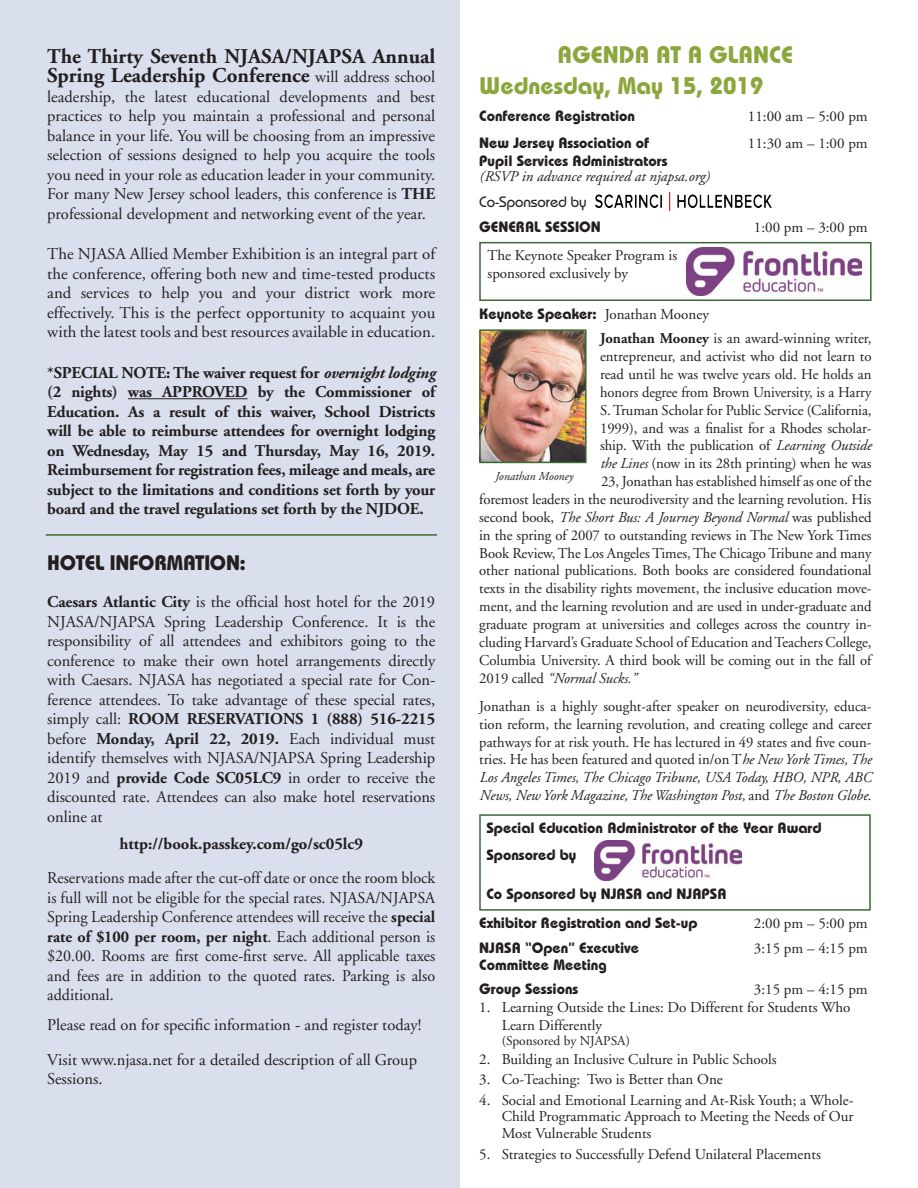
<style>
.page{position:relative;width:918px;height:1188px;background:#fff}
.page>*{position:absolute;margin:0;border:0;box-sizing:border-box;transform-origin:0 0}
.t1{font:700 24px/31.5px "Bauhaus";color:#8ba63c}
.t2{font:700 21px/19.5px "Adobe Garamond";color:#231f20}
.t3{font:700 21px "Bauhaus";letter-spacing:-.01em;color:#231f20}
.t4{font:16.5px/19.5px "Adobe Garamond";color:#231f20;text-align:justify}
.t5{font:700 16.5px/19.5px "Adobe Garamond";letter-spacing:-.01em;color:#231f20;text-align:justify}
.t6{font:15px/17.9px "Adobe Garamond";letter-spacing:-.005em;color:#231f20;text-align:justify}
.t7{font:700 15px/24px "Bauhaus";color:#231f20}
.t8{font:italic 15px "Adobe Garamond";letter-spacing:-.005em;color:#231f20}
.t9{font:500 15px "Bauhaus";color:#231f20}
.t10{font:13.5px "Adobe Garamond";color:#231f20}
.t11{font:italic 12px "Adobe Garamond";color:#231f20}
.s1{font-weight:400;font-size:16.5px}
.s2{font-weight:700}
.s3{font-style:italic}
.s4{font-family:"Adobe Garamond";font-weight:400}
.s5{font-style:normal}
</style>
<div class="page">
<div style="left:0;top:0;width:460px;height:1188px;background:#dadfed"></div>
<hr style="left:128px;top:398px;width:120px;height:1px;background:#231f20">
<hr style="left:46px;top:534px;width:391px;height:2px;background:#396a33">
<img style="left:481px;top:331px;width:104px;height:130px">
<div style="left:479px;top:329px;width:108px;height:134px;border:1px solid #396a33"></div>
<div style="left:479px;top:814px;width:392px;height:97px;border:2px solid #396a33"></div>
<img style="left:594px;top:841px;width:147px;height:39px">
<div style="left:479px;top:242px;width:393px;height:59px;border:2px solid #396a33"></div>
<img style="left:687px;top:248px;width:175px;height:47px">
<img style="left:595px;top:192px;width:176px;height:19px">
<h2 class="t2" style="left:47px;top:47px;width:390px">The Thirty Seventh NJASA/NJAPSA Annual<br>Spring Leadership Conference <span class="s1">will address school</span></h2>
<p class="t4" style="left:47px;top:87px;width:389px">leadership, the latest educational developments and best practices to help you maintain a professional and personal balance in your life. You will be choosing from an impressive selection of sessions designed to help you acquire the tools you need in your role as education leader in your community.<br>For many New Jersey school leaders, this conference is <span class="s2">THE </span>professional development and networking event of the year.</p>
<p class="t4" style="left:47px;top:245px;width:390px">The NJASA Allied Member Exhibition is an integral part of the conference, offering both new and time-tested products and services to help you and your district work more effectively. This is the perfect opportunity to acquaint you with the latest tools and best resources available in education.</p>
<p class="t5" style="left:47px;top:363px;width:390px">*SPECIAL NOTE: The waiver request for <span class="s3">overnight lodging </span>(2 nights) was APPROVED by the Commissioner of Education. As a result of this waiver, School Districts will be able to reimburse attendees for overnight lodging on Wednesday, May 15 and Thursday, May 16, 2019.<br>Reimbursement for registration fees, mileage and meals, are subject to the limitations and conditions set forth by your board and the travel regulations set forth by the NJDOE.</p>
<h2 class="t3" style="left:47px;top:549px;width:200px">HOTEL INFORMATION:</h2>
<p class="t4" style="left:47px;top:593px;width:390px"><span class="s2">Caesars Atlantic City</span> is the official host hotel for the 2019<br>NJASA/NJAPSA Spring Leadership Conference. It is the responsibility of all attendees and exhibitors going to the conference to make their own hotel arrangements directly with Caesars. NJASA has negotiated a special rate for Con&shy;ference attendees. To take advantage of these special rates, simply call: <span class="s2">ROOM RESERVATIONS 1 (888) 516-2215 </span>before <span class="s2">Monday, April 22, 2019.</span> Each individual must identify themselves with NJASA/NJAPSA Spring Leadership 2019 and <span class="s2">provide Code SC05LC9</span> in order to receive the discounted rate. Attendees can also make hotel reservations online at</p>
<p class="t5" style="left:119px;top:834px;width:245px">http://book.passkey.com/go/sc05lc9</p>
<p class="t4" style="left:47px;top:869px;width:390px">Reservations made after the cut-off date or once the room block is full will not be eligible for the special rates. NJASA/NJAPSA Spring Leadership Conference attendees will receive the <span class="s2">special rate of $100 per room, per night</span>. Each additional person is $20.00. Rooms are first come-first serve. All applicable taxes and fees are in addition to the quoted rates. Parking is also additional.</p>
<p class="t4" style="left:47px;top:1008px;width:376px;line-height:34.5px">Please read on for specific information - and register today!<br>Visit www.njasa.net for a detailed description of all Group</p>
<p class="t4" style="left:47px;top:1070px;width:57px">Sessions.</p>
<h1 class="t1" style="left:479px;top:38px;width:315px;text-indent:78px">AGENDA AT A GLANCE<br>Wednesday, May 15, 2019</h1>
<p class="t7" style="left:479px;top:104px;width:157px">Conference Registration</p>
<p class="t6" style="left:748px;top:108px;width:121px">11:00 am – 5:00 pm</p>
<p class="t7" style="left:479px;top:131px;width:172px">New Jersey Association of</p>
<p class="t6" style="left:748px;top:135px;width:121px">11:30 am – 1:00 pm</p>
<p class="t7" style="left:479px;top:149px;width:190px">Pupil Services Administrators</p>
<p class="t8" style="left:479px;top:169px;width:232px">(RSVP in advance required at njapsa.org)</p>
<p class="t9" style="left:479px;top:193px;width:109px">Co-Sponsored by</p>
<p class="t7" style="left:479px;top:215px;width:123px">GENERAL SESSION</p>
<p class="t6" style="left:754px;top:219px;width:115px">1:00 pm – 3:00 pm</p>
<p class="t6" style="left:488px;top:247px;width:191px">The Keynote Speaker Program is sponsored exclusively by</p>
<p class="t7" style="left:479px;top:302px;width:231px">Keynote Speaker: <span class="s4">Jonathan Mooney</span></p>
<p class="t6" style="left:600px;top:330px;width:273px"><span class="s2">Jonathan Mooney</span> is an award-winning writer,</p>
<p class="t6" style="left:600px;top:348px;width:273px">entrepreneur, and activist who did not learn to</p>
<p class="t6" style="left:600px;top:366px;width:273px">read until he was twelve years old. He holds an</p>
<p class="t6" style="left:600px;top:384px;width:273px">honors degree from Brown University, is a Harry</p>
<p class="t6" style="left:600px;top:401px;width:273px">S. Truman Scholar for Public Service (California,</p>
<p class="t6" style="left:600px;top:419px;width:273px">1999), and was a finalist for a Rhodes scholar-</p>
<p class="t6" style="left:600px;top:437px;width:273px">ship. With the publication of <span class="s3">Learning Outside</span></p>
<p class="t6" style="left:600px;top:455px;width:273px"><span class="s3">the Lines</span> (now in its 28th printing) when he was</p>
<p class="t6" style="left:601px;top:473px;width:272px">23, Jonathan has established himself as one of the</p>
<p class="t6" style="left:479px;top:491px;width:394px">foremost leaders in the neurodiversity and the learning revolution. His</p>
<p class="t8" style="left:479px;top:509px;width:394px"><span class="s5">second book,</span> The Short Bus: A Journey Beyond Normal <span class="s5">was published</span></p>
<p class="t6" style="left:479px;top:526px;width:394px">in the spring of 2007 to outstanding reviews in The New York Times</p>
<p class="t6" style="left:479px;top:544px;width:394px">Book Review, The Los Angeles Times, The Chicago Tribune and many</p>
<p class="t6" style="left:479px;top:562px;width:394px">other national publications. Both books are considered foundational</p>
<p class="t6" style="left:479px;top:580px;width:394px">texts in the disability rights movement, the inclusive education move-</p>
<p class="t6" style="left:479px;top:598px;width:394px">ment, and the learning revolution and are used in under-graduate and</p>
<p class="t6" style="left:479px;top:616px;width:394px">graduate program at universities and colleges across the country in-</p>
<p class="t6" style="left:479px;top:634px;width:394px">cluding Harvard’s Graduate School of Education and Teachers College,</p>
<p class="t6" style="left:479px;top:651px;width:394px">Columbia University. A third book will be coming out in the fall of</p>
<p class="t8" style="left:479px;top:670px;width:159px"><span class="s5">2019 called</span> “Normal Sucks.”</p>
<p class="t6" style="left:479px;top:698px;width:394px">Jonathan is a highly sought-after speaker on neurodiversity, educa&shy;tion reform, the learning revolution, and creating college and career pathways for at risk youth. He has lectured in 49 states and five coun&shy;tries. He has been featured and quoted in/on T<span class="s3">he New York Times, The Los Angeles Times, The Chicago Tribune, USA Today, HBO, NPR, ABC News, New York Magazine, The Washington Post,</span> and <span class="s3">The Boston Globe</span>.</p>
<p class="t11" style="left:495px;top:469px;width:79px">Jonathan Mooney</p>
<p class="t7" style="left:486px;top:814px;width:337px;line-height:27px">Special Education Administrator of the Year Award<br>Sponsored by</p>
<p class="t7" style="left:486px;top:881px;width:242px">Co Sponsored by NJASA and NJAPSA</p>
<p class="t7" style="left:479px;top:910px;width:220px">Exhibitor Registration and Set-up</p>
<p class="t6" style="left:754px;top:914px;width:115px">2:00 pm – 5:00 pm</p>
<p class="t7" style="left:479px;top:936px;width:162px">NJASA “Open” Executive</p>
<p class="t6" style="left:754px;top:940px;width:115px">3:15 pm – 4:15 pm</p>
<p class="t7" style="left:479px;top:952px;width:129px">Committee Meeting<br>Group Sessions</p>
<p class="t6" style="left:754px;top:980px;width:115px">3:15 pm – 4:15 pm</p>
<p class="t6" style="left:502px;top:998px;width:350px;text-indent:-22px">1. Learning Outside the Lines: Do Different for Students Who<br>Learn Differently</p>
<p class="t10" style="left:502px;top:1033px;width:130px">(Sponsored by NJAPSA)</p>
<p class="t6" style="left:479px;top:1051px;width:299px">2. Building an Inclusive Culture in Public Schools</p>
<p class="t6" style="left:479px;top:1070px;width:245px">3. Co-Teaching: Two is Better than One</p>
<p class="t6" style="left:502px;top:1092px;width:353px;line-height:16.5px;text-indent:-22px">4. Social and Emotional Learning and At-Risk Youth; a Whole-Child Programmatic Approach to Meeting the Needs of Our Most Vulnerable Students</p>
<p class="t6" style="left:479px;top:1145px;width:343px">5. Strategies to Successfully Defend Unilateral Placements</p>
</div>
